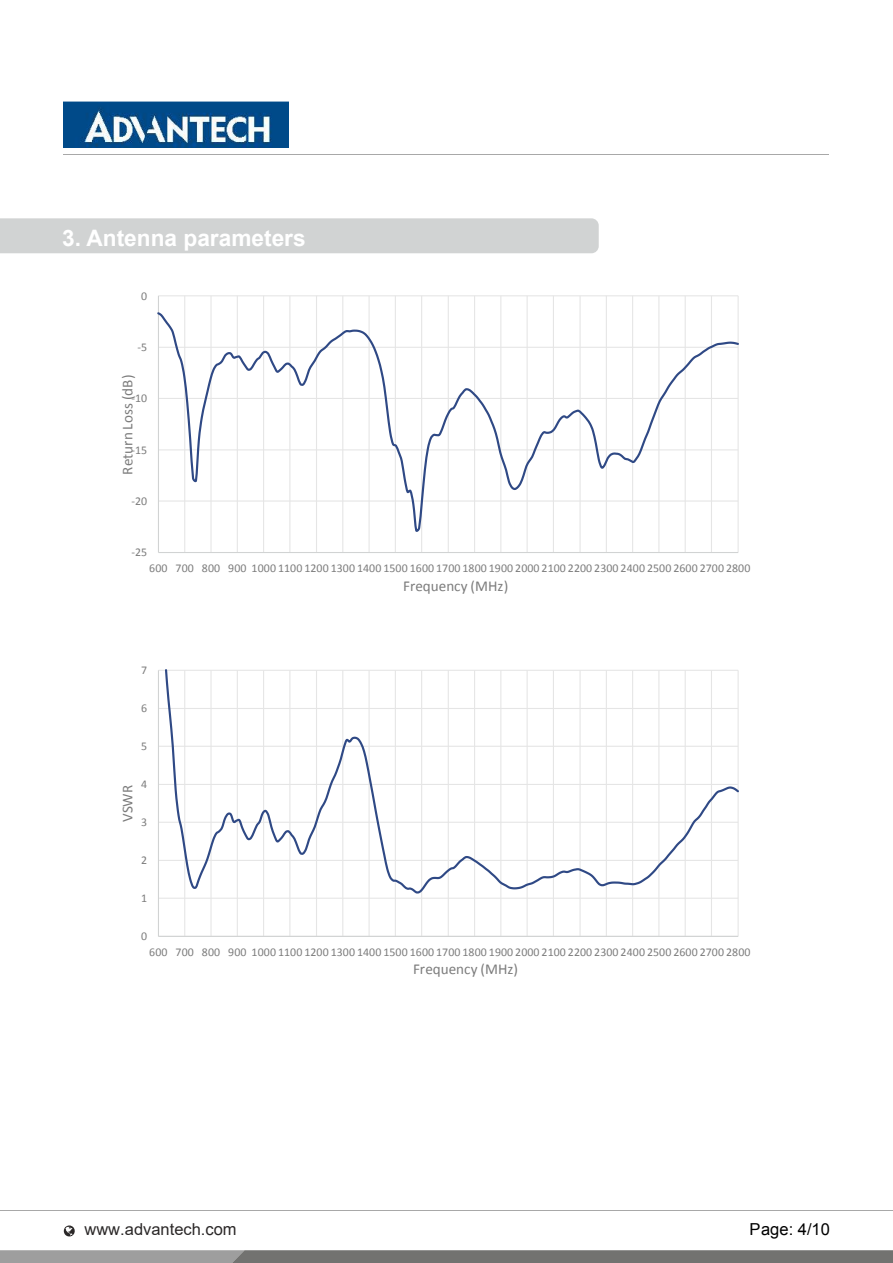
<style>
.page{position:relative;width:893px;height:1263px;background:#fff}
.page>*{position:absolute;margin:0;border:0;box-sizing:border-box;transform-origin:0 0}
.t1{font:700 22.65px "Arial";color:#fff}
.t2{font:16.5px "Arial";color:#2b2828}
.t3{font:16.5px "Arial";letter-spacing:.005em;color:#000}
.t4{font:15.15px "Calibri";color:#7c7c7c}
.t5{font:11.85px "Calibri";letter-spacing:.01em;color:#7c7c7c}
</style>
<div class="page">
<hr style="left:158px;top:295px;width:580px;height:1px;background:#e5e5e5">
<hr style="left:184px;top:296px;width:1px;height:256px;background:#e5e5e5">
<hr style="left:210px;top:296px;width:2px;height:256px;background:#e5e5e5">
<hr style="left:237px;top:296px;width:1px;height:256px;background:#e5e5e5">
<hr style="left:263px;top:296px;width:1px;height:256px;background:#e5e5e5">
<hr style="left:289px;top:296px;width:1px;height:256px;background:#e5e5e5">
<hr style="left:316px;top:296px;width:1px;height:256px;background:#e5e5e5">
<hr style="left:342px;top:296px;width:1px;height:256px;background:#e5e5e5">
<hr style="left:369px;top:296px;width:1px;height:256px;background:#e5e5e5">
<hr style="left:395px;top:296px;width:1px;height:256px;background:#e5e5e5">
<hr style="left:421px;top:296px;width:1px;height:256px;background:#e5e5e5">
<hr style="left:448px;top:296px;width:1px;height:256px;background:#e5e5e5">
<hr style="left:474px;top:296px;width:1px;height:256px;background:#e5e5e5">
<hr style="left:500px;top:296px;width:1px;height:256px;background:#e5e5e5">
<hr style="left:527px;top:296px;width:1px;height:256px;background:#e5e5e5">
<hr style="left:553px;top:296px;width:1px;height:256px;background:#e5e5e5">
<hr style="left:579px;top:296px;width:2px;height:256px;background:#e5e5e5">
<hr style="left:606px;top:296px;width:1px;height:256px;background:#e5e5e5">
<hr style="left:632px;top:296px;width:1px;height:256px;background:#e5e5e5">
<hr style="left:658px;top:296px;width:1px;height:256px;background:#e5e5e5">
<hr style="left:685px;top:296px;width:1px;height:256px;background:#e5e5e5">
<hr style="left:711px;top:296px;width:1px;height:256px;background:#e5e5e5">
<hr style="left:738px;top:296px;width:1px;height:256px;background:#e5e5e5">
<hr style="left:158px;top:296px;width:1px;height:256px;background:#d1d3d3">
<hr style="left:158px;top:552px;width:580px;height:1px;background:#d1d3d3">
<svg style="left:157px;top:310px;width:582px;height:222px"></svg>
<hr style="left:158px;top:898px;width:580px;height:1px;background:#e5e5e5">
<hr style="left:158px;top:860px;width:580px;height:1px;background:#e5e5e5">
<hr style="left:158px;top:822px;width:580px;height:1px;background:#e5e5e5">
<hr style="left:158px;top:784px;width:580px;height:1px;background:#e5e5e5">
<hr style="left:158px;top:746px;width:580px;height:1px;background:#e5e5e5">
<hr style="left:158px;top:708px;width:580px;height:1px;background:#e5e5e5">
<hr style="left:158px;top:670px;width:580px;height:1px;background:#e5e5e5">
<hr style="left:184px;top:670px;width:1px;height:266px;background:#e5e5e5">
<hr style="left:210px;top:670px;width:2px;height:266px;background:#e5e5e5">
<hr style="left:237px;top:670px;width:1px;height:266px;background:#e5e5e5">
<hr style="left:263px;top:670px;width:1px;height:266px;background:#e5e5e5">
<hr style="left:289px;top:670px;width:1px;height:266px;background:#e5e5e5">
<hr style="left:316px;top:670px;width:1px;height:266px;background:#e5e5e5">
<hr style="left:342px;top:670px;width:1px;height:266px;background:#e5e5e5">
<hr style="left:369px;top:670px;width:1px;height:266px;background:#e5e5e5">
<hr style="left:395px;top:670px;width:1px;height:266px;background:#e5e5e5">
<hr style="left:421px;top:670px;width:1px;height:266px;background:#e5e5e5">
<hr style="left:448px;top:670px;width:1px;height:266px;background:#e5e5e5">
<hr style="left:474px;top:670px;width:1px;height:266px;background:#e5e5e5">
<hr style="left:500px;top:670px;width:1px;height:266px;background:#e5e5e5">
<hr style="left:527px;top:670px;width:1px;height:266px;background:#e5e5e5">
<hr style="left:553px;top:670px;width:1px;height:266px;background:#e5e5e5">
<hr style="left:579px;top:670px;width:2px;height:266px;background:#e5e5e5">
<hr style="left:606px;top:670px;width:1px;height:266px;background:#e5e5e5">
<hr style="left:632px;top:670px;width:1px;height:266px;background:#e5e5e5">
<hr style="left:658px;top:670px;width:1px;height:266px;background:#e5e5e5">
<hr style="left:685px;top:670px;width:1px;height:266px;background:#e5e5e5">
<hr style="left:711px;top:670px;width:1px;height:266px;background:#e5e5e5">
<hr style="left:738px;top:670px;width:1px;height:266px;background:#e5e5e5">
<hr style="left:158px;top:670px;width:1px;height:266px;background:#d1d3d3">
<hr style="left:158px;top:936px;width:580px;height:1px;background:#d1d3d3">
<svg style="left:165px;top:669px;width:574px;height:226px"></svg>
<svg style="left:0;top:1250px;width:893px;height:13px;background:#80807e"></svg>
<hr style="left:0;top:1210px;width:893px;height:1px;background:#a8a8a8">
<svg style="left:63px;top:1225px;width:12px;height:11px"></svg>
<hr style="left:64px;top:154px;width:765px;height:1px;background:#a8a8a8">
<div style="left:0;top:218px;width:599px;height:35px;background:#d1d3d3"></div>
<img style="left:64px;top:102px;width:225px;height:46px">
<h1 class="t1" style="left:62px;top:222px;width:245px">3. Antenna parameters</h1>
<p class="t5" style="left:141px;top:287px;width:8px">0</p>
<p class="t5" style="left:137px;top:339px;width:11px">-5</p>
<p class="t4" style="left:117px;top:475px;width:101px;rotate:-90deg">Return Loss (dB)</p>
<p class="t5" style="left:131px;top:390px;width:17px">-10</p>
<p class="t5" style="left:131px;top:441px;width:17px">-15</p>
<p class="t5" style="left:131px;top:493px;width:17px">-20</p>
<p class="t5" style="left:131px;top:544px;width:17px">-25</p>
<p class="t5" style="left:149px;top:560px;width:603px">600 700 800 900 1000 1100 1200 1300 1400 1500 1600 1700 1800 1900 2000 2100 2200 2300 2400 2500 2600 2700 2800</p>
<p class="t4" style="left:403px;top:576px;width:107px">Frequency (MHz)</p>
<p class="t5" style="left:141px;top:662px;width:8px">7</p>
<p class="t5" style="left:141px;top:700px;width:8px">6</p>
<p class="t5" style="left:141px;top:738px;width:8px">5</p>
<p class="t4" style="left:117px;top:822px;width:38px;rotate:-90deg">VSWR</p>
<p class="t5" style="left:141px;top:776px;width:8px">4</p>
<p class="t5" style="left:141px;top:814px;width:8px">3</p>
<p class="t5" style="left:141px;top:852px;width:8px">2</p>
<p class="t5" style="left:141px;top:890px;width:8px">1</p>
<p class="t5" style="left:141px;top:928px;width:8px">0</p>
<p class="t5" style="left:149px;top:943px;width:603px">600 700 800 900 1000 1100 1200 1300 1400 1500 1600 1700 1800 1900 2000 2100 2200 2300 2400 2500 2600 2700 2800</p>
<p class="t4" style="left:413px;top:959px;width:107px">Frequency (MHz)</p>
<h2 class="t2" style="left:84px;top:1218px;width:154px">www.advantech.com</h2>
<h2 class="t3" style="left:749px;top:1218px;width:82px">Page: 4/10</h2>
</div>
